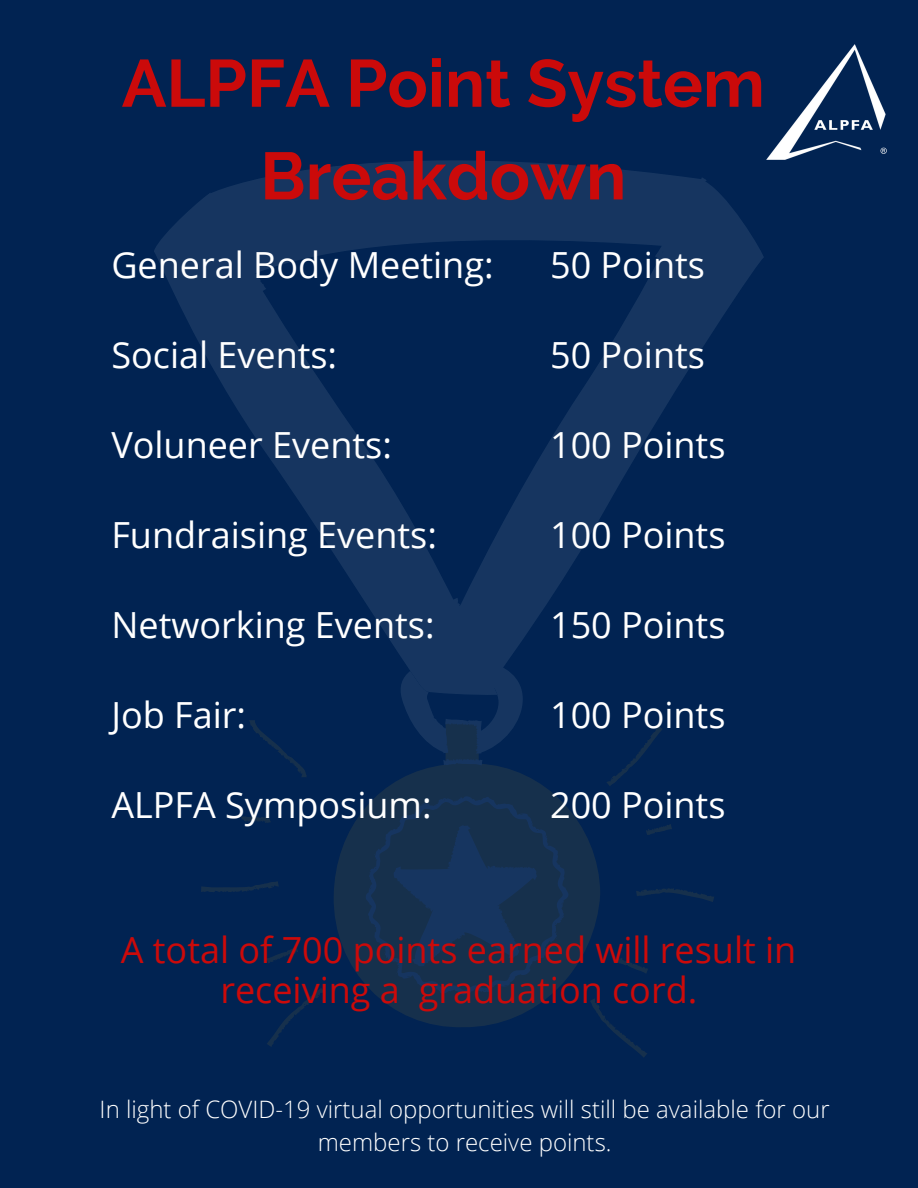
<style>
.page{position:relative;width:918px;height:1188px;background:#012352}
.page>*{position:absolute;margin:0;border:0;box-sizing:border-box;transform-origin:0 0}
.t1{font:700 66.6px/92.7px "Raleway";color:#cb0a0a;text-align:center}
.t2{font:36px "Open Sans";color:#fff}
.t3{font:36px/40.5px "Open Sans";color:#cb0a0a;text-align:center}
.t4{font:300 24px/32.7px "Open Sans";color:#fff;text-align:center}
</style>
<div class="page">
<svg style="left:201px;top:887px;width:513px;height:170px"></svg>
<svg style="left:269px;top:160px;width:413px;height:17px;fill:#163560"></svg>
<svg style="left:154px;top:183px;width:610px;height:177px"></svg>
<svg style="left:366px;top:966px;width:203px;height:29px;background:#15304e"></svg>
<svg style="left:209px;top:177px;width:498px;height:789px"></svg>
<img style="left:766px;top:44px;width:121px;height:116px">
<h1 class="t1" style="left:122px;top:37px;width:645px">ALPFA Point System<br>Breakdown</h1>
<p class="t2" style="left:111px;top:240px;width:384px">General Body Meeting:</p>
<p class="t2" style="left:550px;top:240px;width:156px">50 Points</p>
<p class="t2" style="left:111px;top:330px;width:227px">Social Events:</p>
<p class="t2" style="left:550px;top:330px;width:156px">50 Points</p>
<p class="t2" style="left:111px;top:420px;width:282px">Voluneer Events:</p>
<p class="t2" style="left:550px;top:420px;width:177px">100 Points</p>
<p class="t2" style="left:111px;top:510px;width:327px">Fundraising Events:</p>
<p class="t2" style="left:550px;top:510px;width:177px">100 Points</p>
<p class="t2" style="left:111px;top:600px;width:325px">Networking Events:</p>
<p class="t2" style="left:550px;top:600px;width:177px">150 Points</p>
<p class="t2" style="left:111px;top:690px;width:136px">Job Fair:</p>
<p class="t2" style="left:550px;top:690px;width:177px">100 Points</p>
<p class="t2" style="left:111px;top:780px;width:322px">ALPFA Symposium:</p>
<p class="t2" style="left:550px;top:780px;width:177px">200 Points</p>
<p class="t3" style="left:121px;top:929px;width:677px">A total of 700 points earned will result in receiving a graduation cord.</p>
<p class="t4" style="left:100px;top:1092px;width:732px">In light of COVID-19 virtual opportunities will still be available for our members to receive points.</p>
</div>
